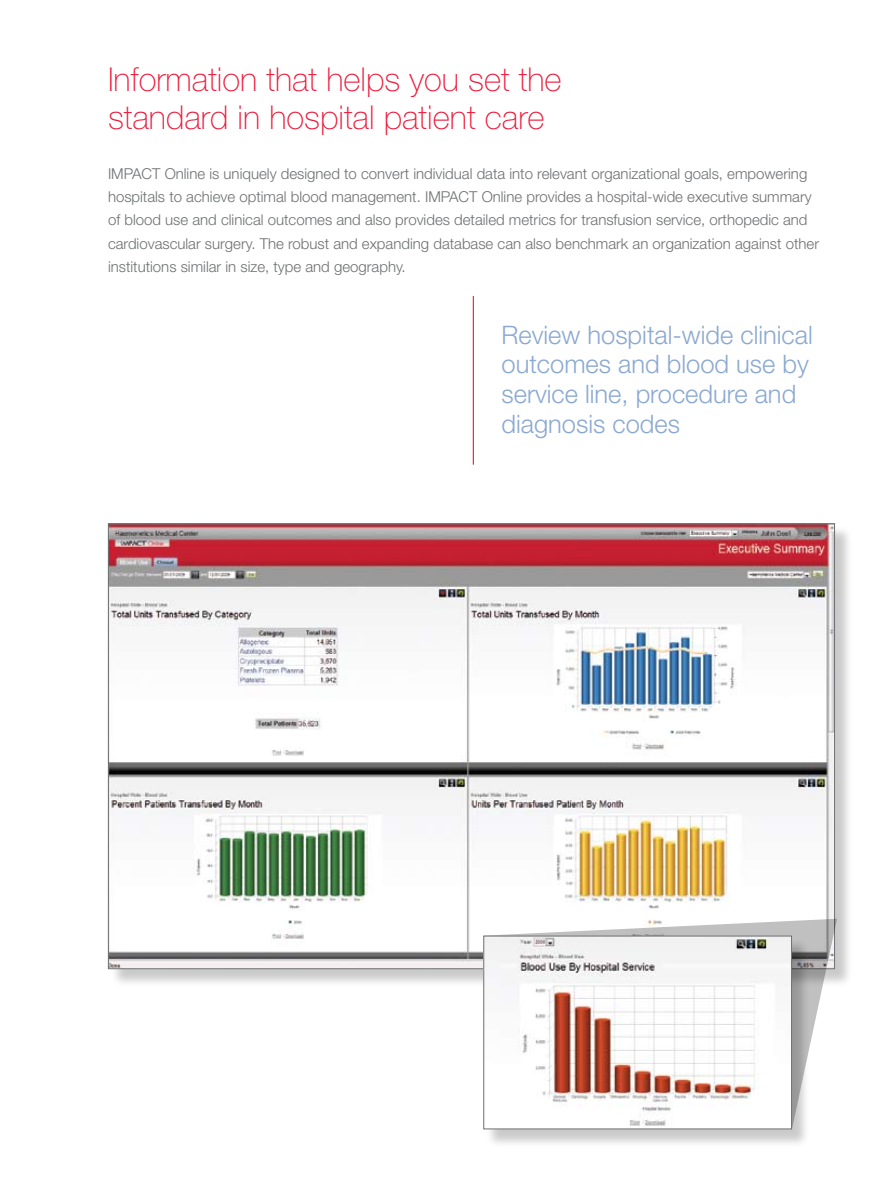
<style>
.page{position:relative;width:891px;height:1188px;background:#fff}
.page>*{position:absolute;margin:0;border:0;box-sizing:border-box;transform-origin:0 0}
.t1{font:100 33px/37.5px "Helvetica Neue LT Std";color:#ed1a3b}
.t2{font:300 25.5px/30px "Helvetica Neue LT Std";color:#8ba9d0}
.t3{font:300 15px/23.2px "Helvetica Neue LT Std";color:#6d6f71}
</style>
<div class="page">
<hr style="left:473px;top:296px;width:1px;height:169px;background:#ed1a3b">
<div style="left:110px;top:526px;width:744px;height:462px;background:#000;opacity:.21"></div>
<img style="left:110px;top:525px;width:723px;height:442px">
<svg style="left:483px;top:919px;width:354px;height:121px"></svg>
<div style="left:486px;top:938px;width:325px;height:210px;background:#000;opacity:.21"></div>
<img style="left:485px;top:938px;width:305px;height:189px">
<div style="left:483px;top:936px;width:309px;height:193px;border:1px solid #6d6f71"></div>
<h1 class="t1" style="left:108px;top:61px;width:455px">Information that helps you set the standard in hospital patient care</h1>
<p class="t3" style="left:108px;top:162px;width:713px">IMPACT Online is uniquely designed to convert individual data into relevant organizational goals, empowering hospitals to achieve optimal blood management. IMPACT Online provides a hospital-wide executive summary of blood use and clinical outcomes and also provides detailed metrics for transfusion service, orthopedic and cardiovascular surgery. The robust and expanding database can also benchmark an organization against other institutions similar in size, type and geography.</p>
<h2 class="t2" style="left:502px;top:319px;width:313px">Review hospital-wide clinical outcomes and blood use by service line, procedure and diagnosis codes</h2>
</div>
